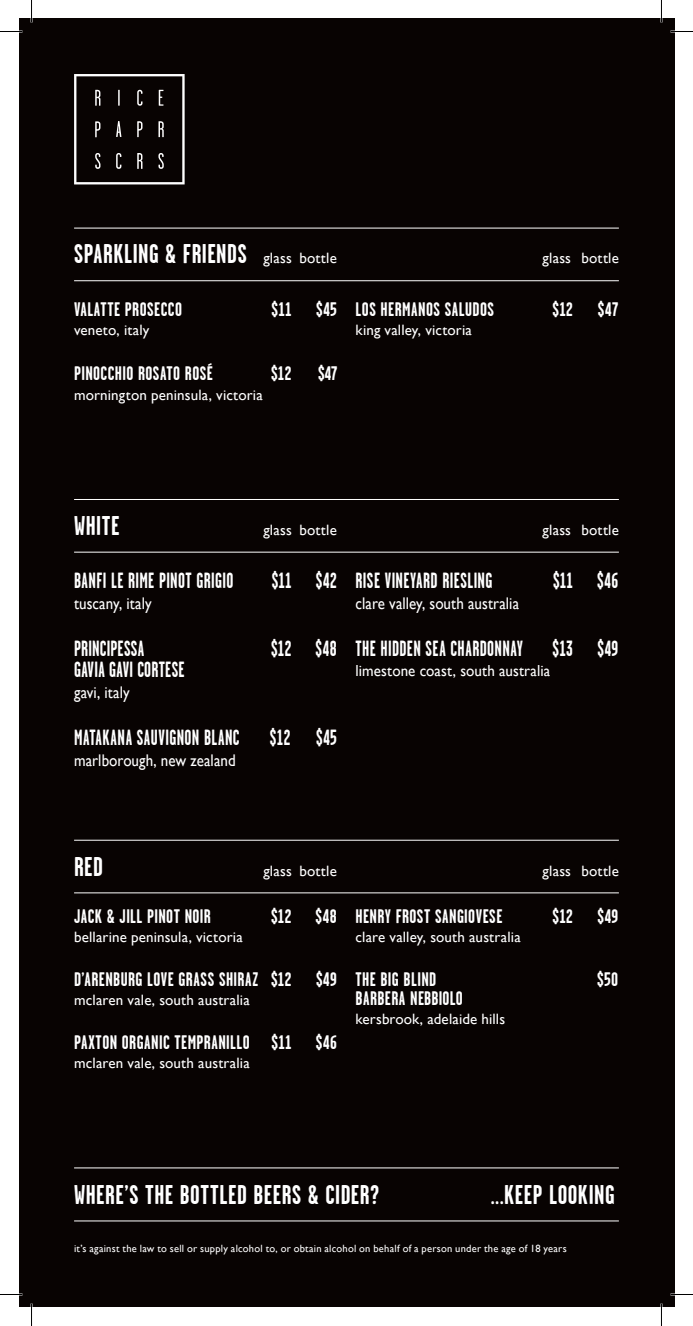
<style>
.page{position:relative;width:693px;height:1326px;background:#fff}
.page>*{position:absolute;margin:0;border:0;box-sizing:border-box;transform-origin:0 0}
.t1{font:700 27px "Garage Gothic";letter-spacing:.02em;color:#fff}
.t2{font:700 21.9px "Garage Gothic";letter-spacing:.02em;color:#fff;scale:.89 1}
.t3{font:700 19.5px "Garage Gothic";letter-spacing:.02em;color:#fff}
.t4{font:16.8px "Gill Sans";letter-spacing:.005em;color:#fff;scale:.89 1}
.t5{font:15.9px "Gill Sans";letter-spacing:.01em;color:#fff;scale:.94 1}
.t6{font:15px "Gill Sans";letter-spacing:.01em;color:#fff}
.t7{font:10.5px "Gill Sans";letter-spacing:.02em;color:#fff}
.s1{font-family:"Gill Sans";font-weight:400;font-size:15px}
</style>
<div class="page">
<div style="left:19px;top:19px;width:655px;height:1288px;background:#080302"></div>
<svg style="left:74px;top:74px;width:110px;height:110px"></svg>
<hr style="left:74px;top:228px;width:544px;height:1px;background:#fff">
<hr style="left:74px;top:280px;width:544px;height:1px;background:#fff">
<hr style="left:74px;top:499px;width:544px;height:1px;background:#fff">
<hr style="left:74px;top:552px;width:544px;height:1px;background:#fff">
<hr style="left:74px;top:840px;width:544px;height:1px;background:#fff">
<hr style="left:74px;top:893px;width:544px;height:1px;background:#fff">
<hr style="left:74px;top:1221px;width:544px;height:1px;background:#fff">
<hr style="left:74px;top:1168px;width:544px;height:1px;background:#fff">
<hr style="left:0;top:1293px;width:22px;height:2px;background:#fff">
<hr style="left:670px;top:1293px;width:22px;height:2px;background:#fff">
<hr style="left:660px;top:0;width:2px;height:23px;background:#fff">
<hr style="left:660px;top:1303px;width:2px;height:23px;background:#fff">
<svg style="left:0;top:31px;width:19px;height:1px"></svg>
<svg style="left:670px;top:31px;width:22px;height:1px"></svg>
<svg style="left:0;top:1294px;width:22px;height:1px"></svg>
<svg style="left:670px;top:1294px;width:22px;height:1px"></svg>
<svg style="left:31px;top:0;width:1px;height:23px"></svg>
<svg style="left:31px;top:1303px;width:1px;height:23px"></svg>
<svg style="left:661px;top:0;width:1px;height:23px"></svg>
<svg style="left:661px;top:1303px;width:1px;height:23px"></svg>
<h1 class="t1" style="left:74px;top:240px;width:264px">SPARKLING &amp; FRIENDS <span class="s1">glass bottle</span></h1>
<p class="t6" style="left:542px;top:250px;width:78px">glass bottle</p>
<h3 class="t3" style="left:74px;top:299px;width:109px">VALATTE PROSECCO</h3>
<h3 class="t3" style="left:271px;top:299px;width:21px">$11</h3>
<h3 class="t3" style="left:316px;top:299px;width:22px">$45</h3>
<p class="t6" style="left:74px;top:322px;width:77px">veneto, italy</p>
<h3 class="t3" style="left:74px;top:363px;width:140px">PINOCCHIO ROSATO ROSÉ</h3>
<h3 class="t3" style="left:271px;top:363px;width:22px">$12</h3>
<h3 class="t3" style="left:318px;top:363px;width:21px">$47</h3>
<p class="t6" style="left:74px;top:386px;width:190px">mornington peninsula, victoria</p>
<h3 class="t3" style="left:355px;top:299px;width:140px">LOS HERMANOS SALUDOS</h3>
<h3 class="t3" style="left:552px;top:299px;width:22px">$12</h3>
<h3 class="t3" style="left:597px;top:299px;width:22px">$47</h3>
<p class="t6" style="left:355px;top:322px;width:118px">king valley, victoria</p>
<h1 class="t1" style="left:74px;top:511px;width:47px">WHITE</h1>
<p class="t6" style="left:263px;top:521px;width:75px">glass bottle</p>
<p class="t6" style="left:542px;top:521px;width:78px">glass bottle</p>
<h2 class="t2" style="left:74px;top:569px;width:180px">BANFI LE RIME PINOT GRIGIO</h2>
<h2 class="t2" style="left:271px;top:569px;width:75px">$11 $42</h2>
<p class="t4" style="left:74px;top:594px;width:89px">tuscany, italy</p>
<h2 class="t2" style="left:74px;top:637px;width:80px">PRINCIPESSA</h2>
<h2 class="t2" style="left:271px;top:637px;width:75px">$12 $48</h2>
<h2 class="t2" style="left:74px;top:658px;width:126px">GAVIA GAVI CORTESE</h2>
<p class="t4" style="left:74px;top:682px;width:64px">gavi, italy</p>
<h2 class="t2" style="left:74px;top:725px;width:187px">MATAKANA SAUVIGNON BLANC</h2>
<h2 class="t2" style="left:270px;top:725px;width:77px">$12 $45</h2>
<p class="t4" style="left:74px;top:750px;width:183px">marlborough, new zealand</p>
<h2 class="t2" style="left:355px;top:569px;width:155px">RISE VINEYARD RIESLING</h2>
<h2 class="t2" style="left:553px;top:569px;width:75px">$11 $46</h2>
<p class="t4" style="left:355px;top:594px;width:185px">clare valley, south australia</p>
<h2 class="t2" style="left:355px;top:637px;width:189px">THE HIDDEN SEA CHARDONNAY</h2>
<h2 class="t2" style="left:552px;top:637px;width:75px">$13 $49</h2>
<p class="t5" style="left:355px;top:661px;width:208px">limestone coast, south australia</p>
<h1 class="t1" style="left:74px;top:852px;width:30px">RED</h1>
<p class="t6" style="left:263px;top:862px;width:75px">glass bottle</p>
<p class="t6" style="left:542px;top:862px;width:78px">glass bottle</p>
<h3 class="t3" style="left:74px;top:906px;width:138px">JACK &amp; JILL PINOT NOIR</h3>
<h3 class="t3" style="left:271px;top:906px;width:67px">$12 $48</h3>
<p class="t6" style="left:74px;top:928px;width:170px">bellarine peninsula, victoria</p>
<h3 class="t3" style="left:74px;top:969px;width:219px">D’ARENBURG LOVE GRASS SHIRAZ $12</h3>
<h3 class="t3" style="left:316px;top:969px;width:22px">$49</h3>
<p class="t6" style="left:74px;top:991px;width:177px">mclaren vale, south australia</p>
<h3 class="t3" style="left:74px;top:1032px;width:264px">PAXTON ORGANIC TEMPRANILLO $11 $46</h3>
<p class="t6" style="left:74px;top:1054px;width:177px">mclaren vale, south australia</p>
<h3 class="t3" style="left:355px;top:906px;width:148px">HENRY FROST SANGIOVESE</h3>
<h3 class="t3" style="left:552px;top:906px;width:22px">$12</h3>
<h3 class="t3" style="left:597px;top:906px;width:22px">$49</h3>
<p class="t6" style="left:355px;top:928px;width:167px">clare valley, south australia</p>
<h3 class="t3" style="left:355px;top:969px;width:82px">THE BIG BLIND</h3>
<h3 class="t3" style="left:596px;top:969px;width:23px">$50</h3>
<h3 class="t3" style="left:355px;top:988px;width:109px">BARBERA NEBBIOLO</h3>
<p class="t6" style="left:355px;top:1010px;width:151px">kersbrook, adelaide hills</p>
<h1 class="t1" style="left:74px;top:1180px;width:306px">WHERE’S THE BOTTLED BEERS &amp; CIDER?</h1>
<h1 class="t1" style="left:490px;top:1180px;width:125px">…KEEP LOOKING</h1>
<p class="t7" style="left:74px;top:1242px;width:494px">it’s against the law to sell or supply alcohol to, or obtain alcohol on behalf of a person under the age of 18 years</p>
</div>
